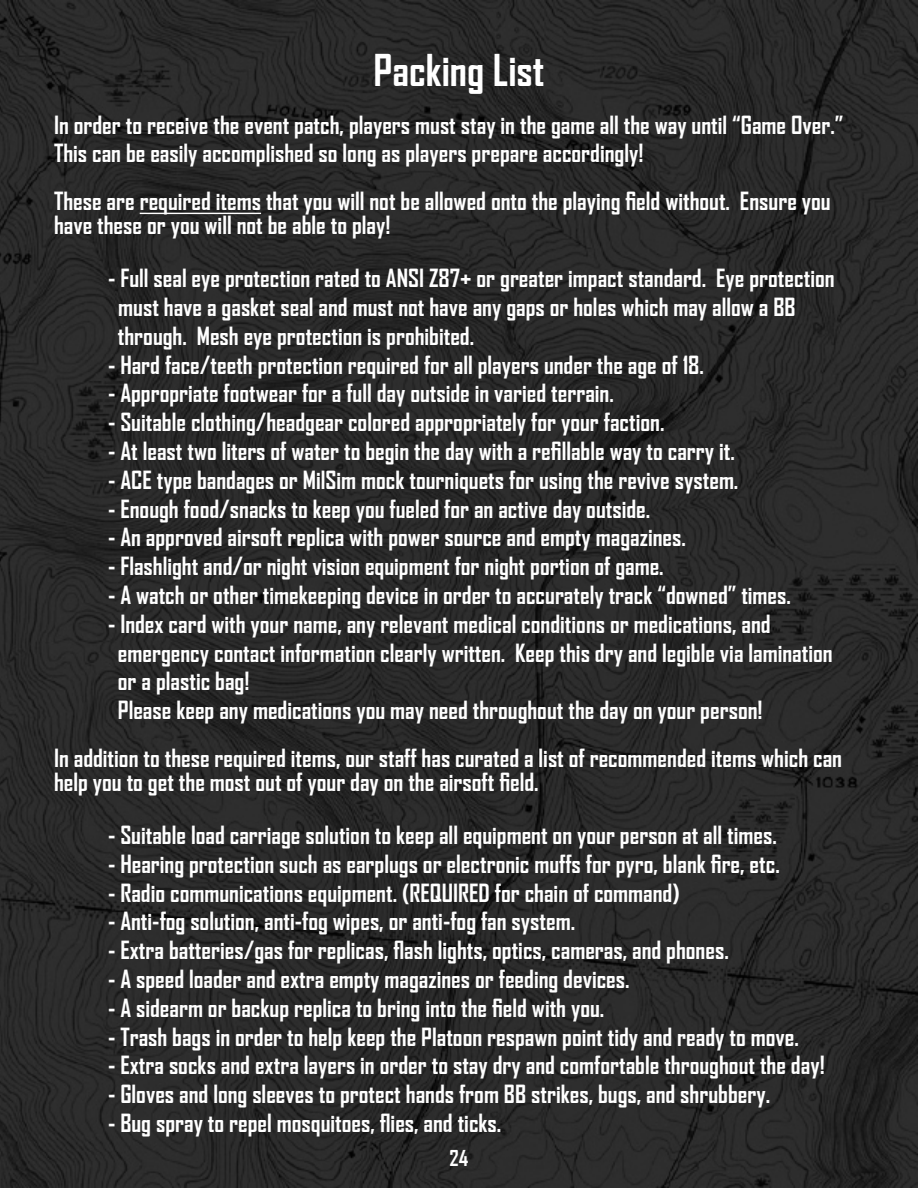
<style>
.page{position:relative;width:918px;height:1188px;background:#fff}
.page>*{position:absolute;margin:0;border:0;box-sizing:border-box;transform-origin:0 0}
.t1{font:700 42px "Agency FB";color:#fff}
.t2{font:700 24px/28.8px "Agency FB";color:#fff}
.t3{font:700 21px "Agency FB";color:#fff}
</style>
<div class="page">
<img style="left:0;top:0;width:918px;height:1188px">
<hr style="left:140px;top:213px;width:121px;height:1px;background:#fff">
<p class="t1" style="left:374px;top:44px;width:172px">Packing List</p>
<p class="t2" style="left:54px;top:110px;width:791px">In order to receive the event patch, players must stay in the game all the way until “Game Over.”<br>This can be easily accomplished so long as players prepare accordingly!</p>
<p class="t2" style="left:54px;top:189px;width:778px;line-height:24px">These are required items that you will not be allowed onto the playing field without. Ensure you have these or you will not be able to play!</p>
<p class="t2" style="left:108px;top:263px;width:728px">- Full seal eye protection rated to ANSI Z87+ or greater impact standard. Eye protection</p>
<p class="t2" style="left:118px;top:292px;width:679px">must have a gasket seal and must not have any gaps or holes which may allow a BB through. Mesh eye protection is prohibited.</p>
<p class="t2" style="left:108px;top:350px;width:597px">- Hard face/teeth protection required for all players under the age of 18.</p>
<p class="t2" style="left:108px;top:378px;width:507px">- Appropriate footwear for a full day outside in varied terrain.</p>
<p class="t2" style="left:108px;top:407px;width:558px">- Suitable clothing/headgear colored appropriately for your faction.</p>
<p class="t2" style="left:108px;top:436px;width:628px">- At least two liters of water to begin the day with a refillable way to carry it.</p>
<p class="t2" style="left:108px;top:465px;width:632px">- ACE type bandages or MilSim mock tourniquets for using the revive system.</p>
<p class="t2" style="left:108px;top:494px;width:544px">- Enough food/snacks to keep you fueled for an active day outside.</p>
<p class="t2" style="left:108px;top:522px;width:579px">- An approved airsoft replica with power source and empty magazines.</p>
<p class="t2" style="left:108px;top:551px;width:557px">- Flashlight and/or night vision equipment for night portion of game.</p>
<p class="t2" style="left:108px;top:580px;width:684px">- A watch or other timekeeping device in order to accurately track “downed” times.</p>
<p class="t2" style="left:118px;top:609px;width:716px;text-indent:-10px">- Index card with your name, any relevant medical conditions or medications, and emergency contact information clearly written. Keep this dry and legible via lamination or a plastic bag!</p>
<p class="t2" style="left:118px;top:695px;width:646px">Please keep any medications you may need throughout the day on your person!</p>
<p class="t2" style="left:54px;top:746px;width:790px;line-height:24px">In addition to these required items, our staff has curated a list of recommended items which can help you to get the most out of your day on the airsoft field.</p>
<p class="t2" style="left:108px;top:820px;width:670px">- Suitable load carriage solution to keep all equipment on your person at all times.</p>
<p class="t2" style="left:108px;top:849px;width:673px">- Hearing protection such as earplugs or electronic muffs for pyro, blank fire, etc.</p>
<p class="t2" style="left:108px;top:878px;width:573px">- Radio communications equipment. (REQUIRED for chain of command)</p>
<p class="t2" style="left:108px;top:906px;width:469px">- Anti-fog solution, anti-fog wipes, or anti-fog fan system.</p>
<p class="t2" style="left:108px;top:935px;width:622px">- Extra batteries/gas for replicas, flash lights, optics, cameras, and phones.</p>
<p class="t2" style="left:108px;top:964px;width:523px">- A speed loader and extra empty magazines or feeding devices.</p>
<p class="t2" style="left:108px;top:993px;width:498px">- A sidearm or backup replica to bring into the field with you.</p>
<p class="t2" style="left:108px;top:1022px;width:692px">- Trash bags in order to help keep the Platoon respawn point tidy and ready to move.</p>
<p class="t2" style="left:108px;top:1050px;width:718px">- Extra socks and extra layers in order to stay dry and comfortable throughout the day!</p>
<p class="t2" style="left:108px;top:1079px;width:664px">- Gloves and long sleeves to protect hands from BB strikes, bugs, and shrubbery.</p>
<p class="t2" style="left:108px;top:1108px;width:395px">- Bug spray to repel mosquitoes, flies, and ticks.</p>
<p class="t3" style="left:450px;top:1145px;width:20px">24</p>
</div>
